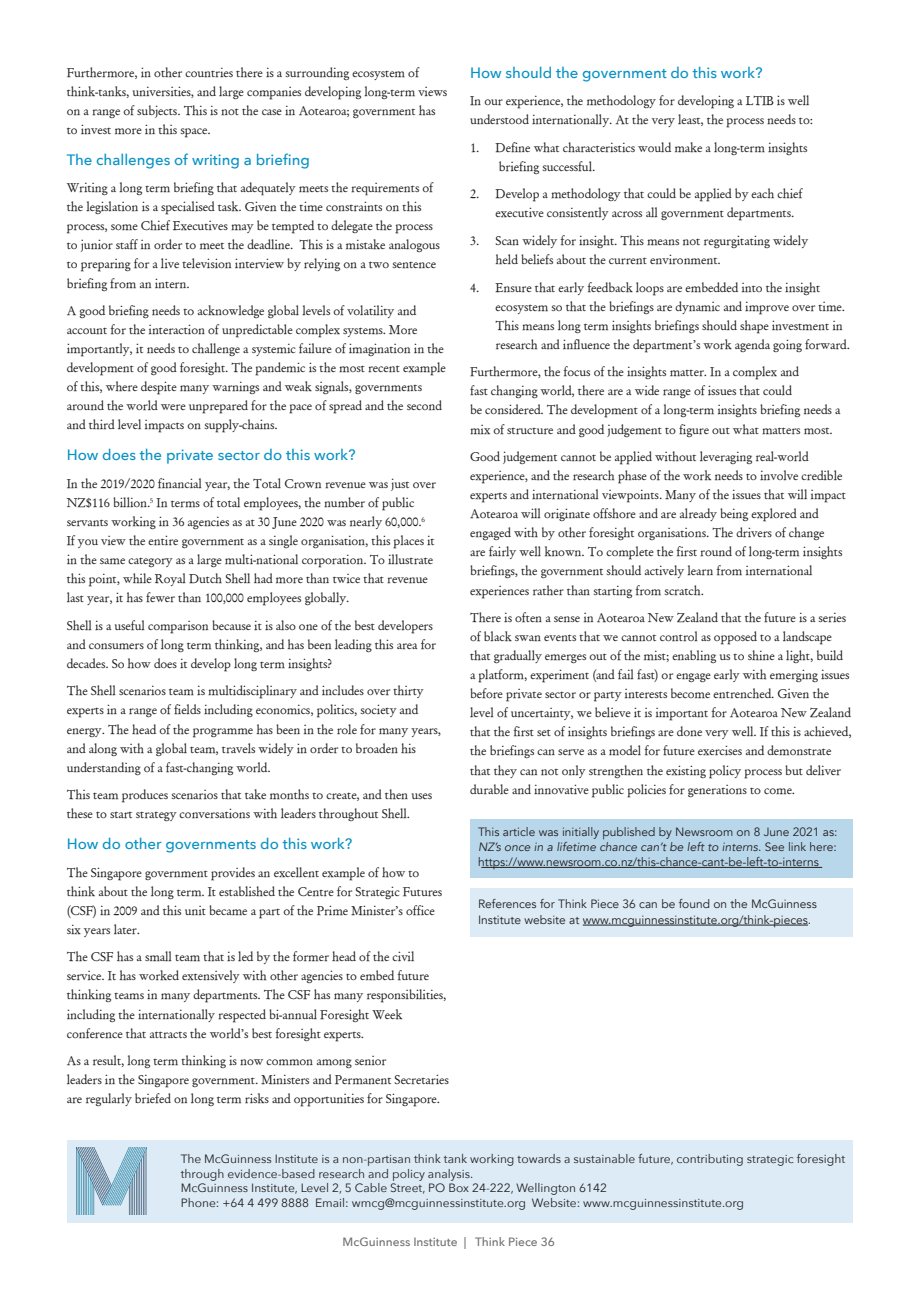
<style>
.page{position:relative;width:919px;height:1289px;background:#fff}
.page>*{position:absolute;margin:0;border:0;box-sizing:border-box;transform-origin:0 0}
.t1{font:500 15px "Avenir Next";color:#0792c5}
.t2{font:12.75px/19px "Garamond Macronby Paul Kennett";letter-spacing:-.01em;color:#231f20}
.t3{font:12px/14.4px "Avenir Next";color:#231f20}
.t4{font:12px/15px "Avenir";color:#231f20}
.t5{font:500 12px "Avenir Next";color:#717275}
.s1{font-style:italic}
</style>
<div class="page">
<div style="left:67px;top:1140px;width:785px;height:82px;background:#dcebf5"></div>
<img style="left:77px;top:1147px;width:69px;height:67px">
<div style="left:470px;top:888px;width:382px;height:49px;background:#dcebf5"></div>
<div style="left:470px;top:819px;width:382px;height:58px;background:#b9d7eb"></div>
<hr style="left:582px;top:924px;width:225px;height:1px;background:#231f20">
<hr style="left:481px;top:867px;width:341px;height:1px;background:#231f20">
<p class="t2" style="left:67px;top:62px;width:382px">Furthermore, in other countries there is a surrounding ecosystem of think-tanks, universities, and large companies developing long-term views on a range of subjects. This is not the case in Aotearoa; government has to invest more in this space.</p>
<p class="t1" style="left:67px;top:147px;width:245px">The challenges of writing a briefing</p>
<p class="t2" style="left:67px;top:178px;width:375px">Writing a long term briefing that adequately meets the requirements of the legislation is a specialised task. Given the time constraints on this process, some Chief Executives may be tempted to delegate the process to junior staff in order to meet the deadline. This is a mistake analogous to preparing for a live television interview by relying on a two sentence briefing from an intern.</p>
<p class="t2" style="left:67px;top:301px;width:381px">A good briefing needs to acknowledge global levels of volatility and account for the interaction of unpredictable complex systems. More importantly, it needs to challenge a systemic failure of imagination in the development of good foresight. The pandemic is the most recent example of this, where despite many warnings and weak signals, governments around the world were unprepared for the pace of spread and the second and third level impacts on supply-chains.</p>
<p class="t1" style="left:67px;top:442px;width:290px">How does the private sector do this work?</p>
<p class="t2" style="left:67px;top:473px;width:371px">In the 2019/2020 financial year, the Total Crown revenue was just over NZ$116 billion.<sup>5</sup> In terms of total employees, the number of public servants working in 36 agencies as at 30 June 2020 was nearly 60,000.<sup>6<br></sup>If you view the entire government as a single organisation, this places it in the same category as a large multi-national corporation. To illustrate this point, while Royal Dutch Shell had more than twice that revenue last year, it has fewer than 100,000 employees globally.</p>
<p class="t2" style="left:67px;top:615px;width:371px">Shell is a useful comparison because it is also one of the best developers and consumers of long term thinking, and has been leading this area for decades. So how does it develop long term insights?</p>
<p class="t2" style="left:67px;top:681px;width:376px">The Shell scenarios team is multidisciplinary and includes over thirty experts in a range of fields including economics, politics, society and energy. The head of the programme has been in the role for many years, and along with a global team, travels widely in order to broaden his understanding of a fast-changing world.</p>
<p class="t2" style="left:67px;top:784px;width:367px">This team produces scenarios that take months to create, and then uses these to start strategy conversations with leaders throughout Shell.</p>
<p class="t1" style="left:67px;top:831px;width:287px">How do other governments do this work?</p>
<p class="t2" style="left:67px;top:862px;width:377px">The Singapore government provides an excellent example of how to think about the long term. It established the Centre for Strategic Futures (CSF) in 2009 and this unit became a part of the Prime Minister’s office six years later.</p>
<p class="t2" style="left:67px;top:946px;width:381px">The CSF has a small team that is led by the former head of the civil service. It has worked extensively with other agencies to embed future thinking teams in many departments. The CSF has many responsibilities, including the internationally respected bi-annual Foresight Week conference that attracts the world’s best foresight experts.</p>
<p class="t2" style="left:67px;top:1050px;width:383px">As a result, long term thinking is now common among senior<br>leaders in the Singapore government. Ministers and Permanent Secretaries are regularly briefed on long term risks and opportunities for Singapore.</p>
<p class="t1" style="left:470px;top:60px;width:294px">How should the government do this work?</p>
<p class="t2" style="left:470px;top:91px;width:344px">In our experience, the methodology for developing a LTIB is well understood internationally. At the very least, the process needs to:</p>
<p class="t2" style="left:499px;top:137px;width:310px;text-indent:-29px">1. Define what characteristics would make a long-term insights briefing successful.</p>
<p class="t2" style="left:495px;top:184px;width:308px;text-indent:-26px">2. Develop a methodology that could be applied by each chief executive consistently across all government departments.</p>
<p class="t2" style="left:495px;top:230px;width:314px;text-indent:-26px">3. Scan widely for insight. This means not regurgitating widely held beliefs about the current environment.</p>
<p class="t2" style="left:495px;top:277px;width:356px;text-indent:-26px">4. Ensure that early feedback loops are embedded into the insight ecosystem so that the briefings are dynamic and improve over time.<br>This means long term insights briefings should shape investment in research and influence the department’s work agenda going forward.</p>
<p class="t2" style="left:470px;top:362px;width:372px">Furthermore, the focus of the insights matter. In a complex and<br>fast changing world, there are a wide range of issues that could<br>be considered. The development of a long-term insights briefing needs a mix of structure and good judgement to figure out what matters most.</p>
<p class="t2" style="left:470px;top:446px;width:377px">Good judgement cannot be applied without leveraging real-world experience, and the research phase of the work needs to involve credible experts and international viewpoints. Many of the issues that will impact Aotearoa will originate offshore and are already being explored and engaged with by other foresight organisations. The drivers of change<br>are fairly well known. To complete the first round of long-term insights briefings, the government should actively learn from international experiences rather than starting from scratch.</p>
<p class="t2" style="left:470px;top:607px;width:383px">There is often a sense in Aotearoa New Zealand that the future is a series of black swan events that we cannot control as opposed to a landscape that gradually emerges out of the mist; enabling us to shine a light, build a platform, experiment (and fail fast) or engage early with emerging issues before private sector or party interests become entrenched. Given the level of uncertainty, we believe it is important for Aotearoa New Zealand that the first set of insights briefings are done very well. If this is achieved, the briefings can serve as a model for future exercises and demonstrate that they can not only strengthen the existing policy process but deliver durable and innovative public policies for generations to come.</p>
<p class="t4" style="left:478px;top:825px;width:361px;text-align:justify">This article was initially published by Newsroom on 8 June 2021 as:<br><span class="s1">NZ’s once in a lifetime chance can’t be left to interns</span>. See link here: https://www.newsroom.co.nz/this-chance-cant-be-left-to-interns</p>
<p class="t4" style="left:478px;top:895px;width:340px;line-height:16.2px">References for Think Piece 36 can be found on the McGuinness<br>Institute website at www.mcguinnessinstitute.org/think-pieces.</p>
<p class="t3" style="left:181px;top:1151px;width:666px">The McGuinness Institute is a non-partisan think tank working towards a sustainable future, contributing strategic foresight through evidence-based research and policy analysis.<br>McGuinness Institute, Level 2, 5 Cable Street, PO Box 24-222, Wellington 6142<br>Phone: +64 4 499 8888 Email: wmcg@mcguinnessinstitute.org Website: www.mcguinnessinstitute.org</p>
<p class="t5" style="left:342px;top:1231px;width:214px">McGuinness Institute | Think Piece 36</p>
</div>
